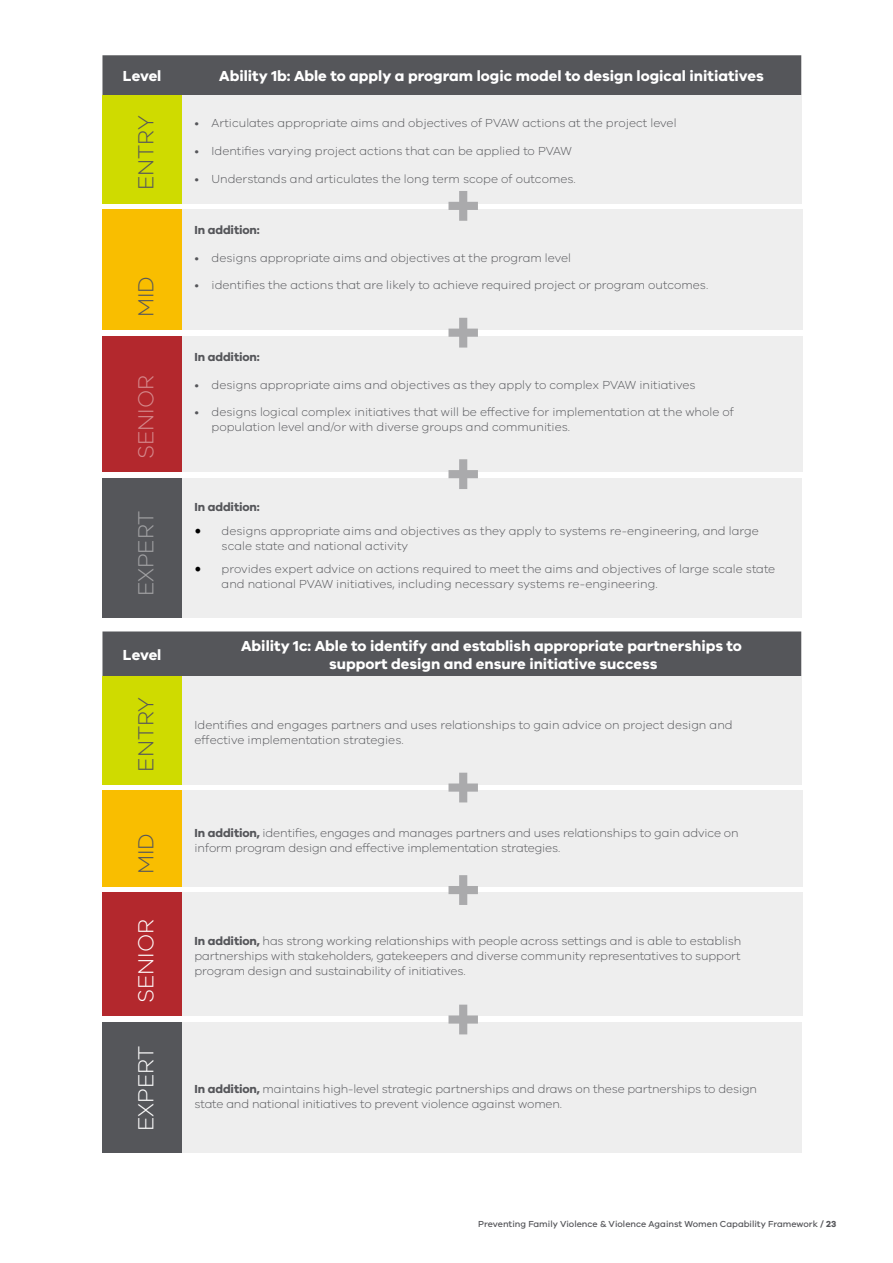
<style>
.page{position:relative;width:893px;height:1263px;background:#fff}
.page>*{position:absolute;margin:0;border:0;box-sizing:border-box;transform-origin:0 0}
.t1{font:300 22.5px "VIC";color:#55565a}
.t2{font:300 22.5px "VIC";color:#fff}
.t3{font:300 22.5px "VIC";color:#d5898c}
.t4{font:300 22.5px "VIC";color:#a2a2a4}
.t5{font:700 15px/18px "VIC";color:#fff;text-align:center}
.t6{font:300 12px/15px "VIC";color:#55565a}
.t7{font:700 12px "VIC";letter-spacing:-.01em;color:#55565a}
.t8{font:500 9px "VIC";color:#55565a}
.s1{font-family:"Minion Pro";font-weight:400;font-size:18px;color:#000}
.s2{font-weight:700}
</style>
<div class="page">
<div style="left:102px;top:55px;width:699px;height:40px;background:#55565a"></div>
<div style="left:102px;top:95px;width:80px;height:108px;background:#cfdb00"></div>
<div style="left:182px;top:95px;width:619px;height:108px;background:#eee"></div>
<div style="left:102px;top:209px;width:80px;height:121px;background:#f9be00"></div>
<div style="left:182px;top:209px;width:621px;height:121px;background:#eee"></div>
<div style="left:102px;top:336px;width:80px;height:136px;background:#b3282d"></div>
<div style="left:182px;top:336px;width:621px;height:136px;background:#eee"></div>
<div style="left:102px;top:478px;width:80px;height:140px;background:#55565a"></div>
<div style="left:182px;top:478px;width:619px;height:140px;background:#eee"></div>
<div style="left:102px;top:631px;width:699px;height:45px;background:#55565a"></div>
<div style="left:102px;top:676px;width:80px;height:108px;background:#cfdb00"></div>
<div style="left:182px;top:676px;width:619px;height:108px;background:#eee"></div>
<div style="left:102px;top:790px;width:80px;height:97px;background:#f9be00"></div>
<div style="left:182px;top:790px;width:621px;height:97px;background:#eee"></div>
<div style="left:102px;top:893px;width:80px;height:123px;background:#b3282d"></div>
<div style="left:182px;top:893px;width:621px;height:123px;background:#eee"></div>
<div style="left:102px;top:1022px;width:80px;height:130px;background:#55565a"></div>
<div style="left:182px;top:1022px;width:619px;height:130px;background:#eee"></div>
<svg style="left:448px;top:191px;width:30px;height:30px"></svg>
<svg style="left:448px;top:318px;width:30px;height:30px"></svg>
<svg style="left:448px;top:459px;width:30px;height:30px"></svg>
<svg style="left:448px;top:773px;width:30px;height:29px"></svg>
<svg style="left:448px;top:875px;width:30px;height:30px"></svg>
<svg style="left:448px;top:1005px;width:30px;height:29px"></svg>
<p class="t5" style="left:123px;top:67px;width:40px">Level</p>
<p class="t5" style="left:219px;top:67px;width:546px">Ability 1b: Able to apply a program logic model to design logical initiatives</p>
<h1 class="t1" style="left:132px;top:190px;width:77px;rotate:-90deg">ENTRY</h1>
<p class="t6" style="left:195px;top:115px;width:483px">• Articulates appropriate aims and objectives of PVAW actions at the project level</p>
<p class="t6" style="left:195px;top:143px;width:379px">• Identifies varying project actions that can be applied to PVAW</p>
<p class="t6" style="left:195px;top:171px;width:383px">• Understands and articulates the long term scope of outcomes.</p>
<h1 class="t1" style="left:132px;top:317px;width:43px;rotate:-90deg">MID</h1>
<h1 class="t3" style="left:132px;top:459px;width:86px;rotate:-90deg">SENIOR</h1>
<h1 class="t4" style="left:132px;top:596px;width:87px;rotate:-90deg">EXPERT</h1>
<p class="t7" style="left:195px;top:222px;width:67px">In addition:</p>
<p class="t6" style="left:195px;top:250px;width:378px">• designs appropriate aims and objectives at the program level</p>
<p class="t6" style="left:195px;top:278px;width:515px">• identifies the actions that are likely to achieve required project or program outcomes.</p>
<p class="t7" style="left:195px;top:349px;width:67px">In addition:</p>
<p class="t6" style="left:195px;top:377px;width:502px">• designs appropriate aims and objectives as they apply to complex PVAW initiatives</p>
<p class="t6" style="left:212px;top:404px;width:524px;text-indent:-17px">• designs logical complex initiatives that will be effective for implementation at the whole of population level and/or with diverse groups and communities.</p>
<p class="t7" style="left:195px;top:500px;width:67px">In addition:</p>
<p class="t6" style="left:222px;top:523px;width:539px;text-indent:-27px"><span class="s1">•</span> designs appropriate aims and objectives as they apply to systems re-engineering, and large scale state and national activity</p>
<p class="t6" style="left:222px;top:561px;width:555px;text-indent:-27px"><span class="s1">•</span> provides expert advice on actions required to meet the aims and objectives of large scale state and national PVAW initiatives, including necessary systems re-engineering.</p>
<p class="t5" style="left:123px;top:645px;width:40px">Level</p>
<p class="t5" style="left:241px;top:636px;width:502px">Ability 1c: Able to identify and establish appropriate partnerships to support design and ensure initiative success</p>
<h1 class="t1" style="left:132px;top:772px;width:77px;rotate:-90deg">ENTRY</h1>
<p class="t6" style="left:195px;top:717px;width:540px">Identifies and engages partners and uses relationships to gain advice on project design and effective implementation strategies.</p>
<h1 class="t1" style="left:132px;top:874px;width:43px;rotate:-90deg">MID</h1>
<p class="t6" style="left:195px;top:825px;width:546px"><span class="s2">In addition,</span> identifies, engages and manages partners and uses relationships to gain advice on inform program design and effective implementation strategies.</p>
<h1 class="t2" style="left:132px;top:1003px;width:86px;rotate:-90deg">SENIOR</h1>
<h1 class="t2" style="left:132px;top:1131px;width:87px;rotate:-90deg">EXPERT</h1>
<p class="t6" style="left:195px;top:933px;width:548px;text-align:justify"><span class="s2">In addition,</span> has strong working relationships with people across settings and is able to establish partnerships with stakeholders, gatekeepers and diverse community representatives to support program design and sustainability of initiatives.</p>
<p class="t6" style="left:195px;top:1081px;width:564px"><span class="s2">In addition,</span> maintains high-level strategic partnerships and draws on these partnerships to design state and national initiatives to prevent violence against women.</p>
<p class="t8" style="left:478px;top:1218px;width:360px">Preventing Family Violence &amp; Violence Against Women Capability Framework <span class="s2">/ 23</span></p>
</div>
